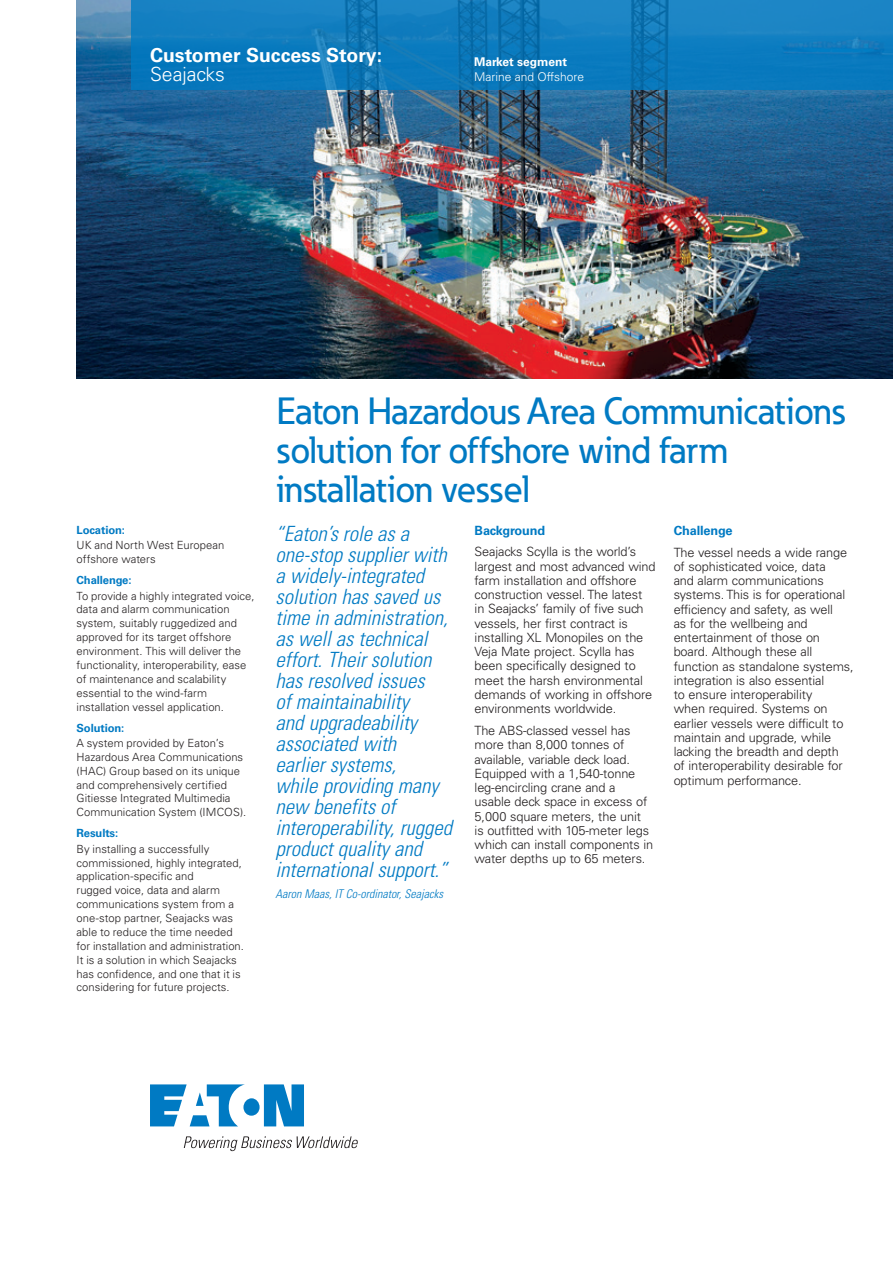
<style>
.page{position:relative;width:893px;height:1263px;background:#fff}
.page>*{position:absolute;margin:0;border:0;box-sizing:border-box;transform-origin:0 0}
.t1{font:500 37.5px/39px "Eaton";letter-spacing:-.01em;color:#007ac3}
.t2{font:italic 300 condensed 21px/21px "Univers LT Std";color:#007ac3}
.t3{font:700 19.5px "Univers LT Std";color:#fff}
.t4{font:300 19.5px "Univers LT Std";color:#fff}
.t5{font:300 12.75px/14.2px "Univers LT Std";letter-spacing:-.01em;color:#231f20}
.t6{font:700 12.75px "Univers LT Std";letter-spacing:-.01em;color:#007ac3}
.t7{font:italic 300 condensed 12px "Univers LT Std";color:#007ac3}
.t8{font:300 12px "Univers LT Std";color:#fff}
.t9{font:700 12px "Univers LT Std";color:#fff}
.t10{font:300 11.25px/13.8px "Univers LT Std";color:#231f20}
.t11{font:700 11.25px "Univers LT Std";letter-spacing:-.01em;color:#007ac3}
</style>
<div class="page">
<img style="left:77px;top:0;width:816px;height:378px">
<svg style="left:131px;top:0;width:762px;height:90px;fill:#0c7bbe"></svg>
<svg style="left:150px;top:1084px;width:154px;height:42px"></svg>
<svg style="left:184px;top:1136px;width:174px;height:15px"></svg>
<h3 class="t3" style="left:150px;top:43px;width:234px">Customer Success Story:</h3>
<h3 class="t4" style="left:150px;top:62px;width:76px">Seajacks</h3>
<p class="t9" style="left:474px;top:55px;width:95px">Market segment</p>
<p class="t8" style="left:474px;top:70px;width:112px">Marine and Offshore</p>
<p class="t11" style="left:77px;top:523px;width:50px">Location:</p>
<p class="t10" style="left:77px;top:538px;width:149px">UK and North West European offshore waters</p>
<p class="t11" style="left:77px;top:574px;width:57px">Challenge:</p>
<p class="t10" style="left:77px;top:589px;width:179px">To provide a highly integrated voice, data and alarm communication system, suitably ruggedized and approved for its target offshore environment. This will deliver the functionality, interoperability, ease of maintenance and scalability essential to the wind-farm installation vessel application.</p>
<p class="t11" style="left:77px;top:721px;width:49px">Solution:</p>
<p class="t10" style="left:77px;top:736px;width:171px">A system provided by Eaton’s<br>Hazardous Area Communications (HAC) Group based on its unique and comprehensively certified<br>Gitiesse Integrated Multimedia<br>Communication System (IMCOS).</p>
<p class="t11" style="left:77px;top:827px;width:43px">Results:</p>
<p class="t10" style="left:77px;top:842px;width:169px">By installing a successfully commissioned, highly integrated, application-specific and<br>rugged voice, data and alarm communications system from a one-stop partner, Seajacks was able to reduce the time needed for installation and administration.<br>It is a solution in which Seajacks has confidence, and one that it is considering for future projects.</p>
<h1 class="t1" style="left:276px;top:391px;width:570px">Eaton Hazardous Area Communications solution for offshore wind farm installation vessel</h1>
<p class="t2" style="left:276px;top:524px;width:178px">“Eaton’s role as a one-stop supplier with a widely-integrated solution has saved us time in administration, as well as technical effort. Their solution has resolved issues<br>of maintainability<br>and upgradeability associated with<br>earlier systems,<br>while providing many new benefits of interoperability, rugged product quality and international support.”</p>
<p class="t7" style="left:276px;top:887px;width:169px">Aaron Maas, IT Co-ordinator, Seajacks</p>
<p class="t6" style="left:475px;top:523px;width:72px">Background</p>
<p class="t5" style="left:475px;top:545px;width:182px">Seajacks Scylla is the world’s largest and most advanced wind farm installation and offshore construction vessel. The latest<br>in Seajacks’ family of five such vessels, her first contract is installing XL Monopiles on the<br>Veja Mate project. Scylla has been specifically designed to meet the harsh environmental demands of working in offshore environments worldwide.</p>
<p class="t5" style="left:475px;top:723px;width:180px">The ABS-classed vessel has more than 8,000 tonnes of available, variable deck load.<br>Equipped with a 1,540-tonne leg-encircling crane and a usable deck space in excess of<br>5,000 square meters, the unit<br>is outfitted with 105-meter legs which can install components in water depths up to 65 meters.</p>
<p class="t6" style="left:674px;top:523px;width:60px">Challenge</p>
<p class="t5" style="left:674px;top:545px;width:182px">The vessel needs a wide range of sophisticated voice, data<br>and alarm communications systems. This is for operational efficiency and safety, as well<br>as for the wellbeing and entertainment of those on board. Although these all function as standalone systems, integration is also essential<br>to ensure interoperability<br>when required. Systems on earlier vessels were difficult to maintain and upgrade, while lacking the breadth and depth<br>of interoperability desirable for optimum performance.</p>
</div>
